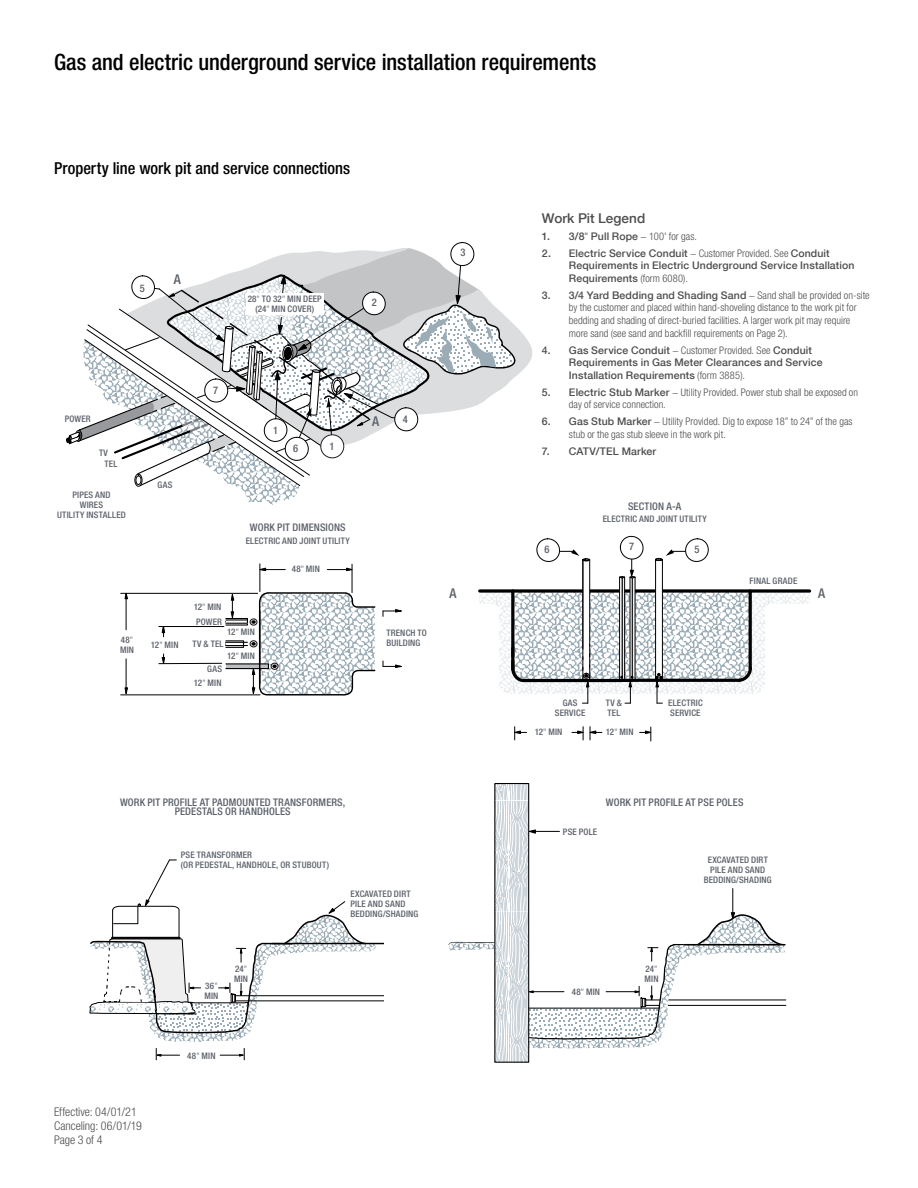
<style>
.page{position:relative;width:918px;height:1188px;background:#fff}
.page>*{position:absolute;margin:0;border:0;box-sizing:border-box;transform-origin:0 0}
.t1{font:500 condensed 22.5px "Helvetica Neue LT Com";letter-spacing:-.005em;color:#000}
.t2{font:500 condensed 16.5px "Helvetica Neue LT Com";color:#000}
.t3{font:500 13.5px "Helvetica Neue LT Com";letter-spacing:.005em;color:#4d4d4f}
.t4{font:500 condensed 13.5px "Helvetica Neue LT Com";color:#5b6069}
.t5{font:300 condensed 12px/14.4px "Helvetica Neue LT Com";color:#4d4d4f}
.t6{font:300 condensed 10.5px/12.6px "Helvetica Neue LT Com";color:#4d4d4f}
.t7{font:500 10.5px/12.6px "Helvetica Neue LT Com";letter-spacing:.01em;color:#4d4d4f}
.t8{font:500 condensed 10.5px/9.9px "Helvetica Neue LT Com";letter-spacing:.015em;color:#5b6069;text-align:center}
.t9{font:500 condensed 9px/9.9px "Helvetica Neue LT Com";letter-spacing:.02em;color:#5b6069}
.s1{font-weight:300}
.s2{font-weight:300;font-stretch:condensed}
.s3{font-weight:500;font-stretch:normal}
</style>
<div class="page">
<hr style="left:646px;top:1000px;width:140px;height:1px;background:#000">
<hr style="left:646px;top:1005px;width:140px;height:1px;background:#000">
<hr style="left:529px;top:831px;width:31px;height:1px;background:#000">
<svg style="left:529px;top:830px;width:7px;height:4px"></svg>
<svg style="left:496px;top:785px;width:31px;height:276px"></svg>
<div style="left:494px;top:783px;width:35px;height:280px;border:1px solid #000"></div>
<hr style="left:733px;top:889px;width:1px;height:30px;background:#000">
<svg style="left:448px;top:911px;width:337px;height:137px"></svg>
<hr style="left:529px;top:1008px;width:130px;height:1px;background:#000">
<hr style="left:236px;top:995px;width:170px;height:1px;background:#000">
<hr style="left:236px;top:1001px;width:170px;height:1px;background:#000">
<hr style="left:272px;top:943px;width:139px;height:1px;background:#000">
<div style="left:384px;top:933px;width:27px;height:76px;background:#fff"></div>
<svg style="left:220px;top:1048px;width:25px;height:12px"></svg>
<svg style="left:156px;top:1048px;width:24px;height:12px"></svg>
<svg style="left:89px;top:860px;width:287px;height:182px"></svg>
<svg style="left:519px;top:330px;width:14px;height:43px"></svg>
<svg style="left:640px;top:727px;width:12px;height:14px"></svg>
<svg style="left:514px;top:727px;width:13px;height:13px"></svg>
<svg style="left:572px;top:727px;width:30px;height:13px"></svg>
<svg style="left:66px;top:242px;width:453px;height:263px"></svg>
<hr style="left:121px;top:593px;width:137px;height:1px;background:#000">
<hr style="left:126px;top:659px;width:1px;height:34px;background:#000">
<svg style="left:124px;top:687px;width:4px;height:7px"></svg>
<hr style="left:126px;top:594px;width:1px;height:36px;background:#000">
<svg style="left:124px;top:592px;width:4px;height:7px"></svg>
<svg style="left:383px;top:661px;width:19px;height:7px"></svg>
<hr style="left:121px;top:695px;width:139px;height:1px;background:#000">
<svg style="left:383px;top:609px;width:19px;height:7px"></svg>
<svg style="left:161px;top:627px;width:5px;height:10px"></svg>
<svg style="left:161px;top:654px;width:5px;height:9px"></svg>
<hr style="left:159px;top:626px;width:65px;height:1px;background:#000">
<hr style="left:159px;top:663px;width:63px;height:1px;background:#000">
<svg style="left:225px;top:564px;width:151px;height:132px"></svg>
<svg style="left:478px;top:535px;width:334px;height:169px"></svg>
<div style="left:246px;top:293px;width:78px;height:22px;background:#fff"></div>
<h1 class="t1" style="left:54px;top:49px;width:544px">Gas and electric underground service installation requirements</h1>
<h2 class="t2" style="left:54px;top:158px;width:298px">Property line work pit and service connections</h2>
<p class="t8" style="left:140px;top:283px;width:7px">5</p>
<p class="t4" style="left:174px;top:271px;width:9px">A</p>
<p class="t9" style="left:248px;top:293px;width:76px;text-align:center">28<span class="s1">"</span> TO 32<span class="s1">"</span> MIN DEEP (24<span class="s1">"</span> MIN COVER)</p>
<p class="t8" style="left:372px;top:298px;width:7px">2</p>
<p class="t9" style="left:65px;top:414px;width:28px">POWER</p>
<p class="t9" style="left:99px;top:448px;width:10px">TV</p>
<p class="t9" style="left:105px;top:459px;width:14px">TEL</p>
<p class="t9" style="left:57px;top:490px;width:70px;text-align:center">PIPES AND<br>WIRES<br>UTILITY INSTALLED</p>
<p class="t9" style="left:120px;top:635px;width:16px">48<span class="s1">"<br></span>MIN</p>
<p class="t9" style="left:158px;top:480px;width:16px">GAS</p>
<p class="t9" style="left:151px;top:640px;width:29px">12<span class="s1">"</span> MIN</p>
<p class="t8" style="left:213px;top:385px;width:7px">7</p>
<p class="t8" style="left:273px;top:425px;width:7px">1</p>
<p class="t8" style="left:293px;top:443px;width:7px">6</p>
<p class="t8" style="left:330px;top:442px;width:7px">1</p>
<p class="t9" style="left:194px;top:602px;width:29px">12<span class="s1">"</span> MIN</p>
<p class="t8" style="left:250px;top:522px;width:97px">WORK PIT DIMENSIONS</p>
<p class="t9" style="left:246px;top:536px;width:106px">ELECTRIC AND JOINT UTILITY</p>
<p class="t9" style="left:292px;top:564px;width:30px">48<span class="s1">"</span> MIN</p>
<p class="t9" style="left:196px;top:617px;width:28px">POWER</p>
<p class="t9" style="left:193px;top:639px;width:33px">TV &amp; TEL</p>
<p class="t9" style="left:207px;top:663px;width:16px">GAS</p>
<p class="t9" style="left:227px;top:627px;width:29px">12<span class="s1">"</span> MIN</p>
<p class="t9" style="left:227px;top:651px;width:29px">12<span class="s1">"</span> MIN</p>
<p class="t9" style="left:194px;top:677px;width:29px">12<span class="s1">"</span> MIN</p>
<p class="t4" style="left:372px;top:413px;width:9px">A</p>
<p class="t8" style="left:403px;top:414px;width:7px">4</p>
<p class="t9" style="left:386px;top:628px;width:42px">TRENCH TO<br>BUILDING</p>
<p class="t8" style="left:460px;top:248px;width:7px">3</p>
<p class="t3" style="left:542px;top:210px;width:105px">Work Pit Legend</p>
<p class="t7" style="left:542px;top:230px;width:157px">1. 3/8<span class="s2">"</span> Pull Rope <span class="s2">− 100' for gas.</span></p>
<p class="t7" style="left:569px;top:247px;width:287px;text-indent:-27px">2. Electric Service Conduit <span class="s2">− Customer Provided. See</span> Conduit<br>Requirements in Electric Underground Service Installation<br>Requirements <span class="s2">(form 6080).</span></p>
<p class="t6" style="left:569px;top:289px;width:302px;text-indent:-27px"><span class="s3">3. 3/4 Yard Bedding and Shading Sand</span> − Sand shall be provided on-site by the customer and placed within hand-shoveling distance to the work pit for bedding and shading of direct-buried facilities. A larger work pit may require more sand (see sand and backfill requirements on Page 2).</p>
<p class="t7" style="left:569px;top:343px;width:255px;text-indent:-27px">4. Gas Service Conduit <span class="s2">− Customer Provided. See</span> Conduit<br>Requirements in Gas Meter Clearances and Service<br>Installation Requirements <span class="s2">(form 3885).</span></p>
<p class="t6" style="left:569px;top:386px;width:291px;text-indent:-27px"><span class="s3">5. Electric Stub Marker</span> − Utility Provided. Power stub shall be exposed on day of service connection.</p>
<p class="t6" style="left:569px;top:415px;width:285px;text-indent:-27px"><span class="s3">6. Gas Stub Marker</span> − Utility Provided. Dig to expose 18” to 24” of the gas stub or the gas stub sleeve in the work pit.</p>
<p class="t7" style="left:542px;top:445px;width:116px">7. CATV/TEL Marker</p>
<p class="t8" style="left:628px;top:501px;width:55px">SECTION A-A</p>
<p class="t8" style="left:545px;top:544px;width:7px">6</p>
<p class="t9" style="left:603px;top:514px;width:106px">ELECTRIC AND JOINT UTILITY</p>
<p class="t8" style="left:629px;top:541px;width:7px">7</p>
<p class="t8" style="left:695px;top:544px;width:7px">5</p>
<p class="t9" style="left:750px;top:576px;width:49px">FINAL GRADE</p>
<p class="t4" style="left:450px;top:586px;width:9px">A</p>
<p class="t4" style="left:818px;top:586px;width:9px">A</p>
<p class="t9" style="left:555px;top:698px;width:32px;text-align:center">GAS<br>SERVICE</p>
<p class="t9" style="left:606px;top:698px;width:18px">TV &amp;<br>TEL</p>
<p class="t9" style="left:535px;top:727px;width:29px">12<span class="s1">"</span> MIN</p>
<p class="t9" style="left:606px;top:727px;width:29px">12<span class="s1">"</span> MIN</p>
<p class="t9" style="left:668px;top:698px;width:36px">ELECTRIC<br>SERVICE</p>
<p class="t8" style="left:120px;top:797px;width:227px">WORK PIT PROFILE AT PADMOUNTED TRANSFORMERS,<br>PEDESTALS OR HANDHOLES</p>
<p class="t8" style="left:606px;top:797px;width:139px">WORK PIT PROFILE AT PSE POLES</p>
<p class="t5" style="left:54px;top:1104px;width:89px">Effective: 04/01/21<br>Canceling: 06/01/19<br>Page 3 of 4</p>
<p class="t9" style="left:181px;top:850px;width:150px">PSE TRANSFORMER<br>(OR PEDESTAL, HANDHOLE, OR STUBOUT)</p>
<p class="t9" style="left:350px;top:889px;width:70px">EXCAVATED DIRT<br>PILE AND SAND<br>BEDDING/SHADING</p>
<p class="t9" style="left:563px;top:827px;width:36px">PSE POLE</p>
<p class="t9" style="left:204px;top:981px;width:16px">36<span class="s1">"<br></span>MIN</p>
<p class="t9" style="left:234px;top:963px;width:16px">24<span class="s1">"<br></span>MIN</p>
<p class="t9" style="left:644px;top:964px;width:16px">24<span class="s1">"<br></span>MIN</p>
<p class="t9" style="left:572px;top:986px;width:30px">48<span class="s1">"</span> MIN</p>
<p class="t9" style="left:187px;top:1051px;width:30px">48<span class="s1">"</span> MIN</p>
<p class="t9" style="left:704px;top:855px;width:70px;text-align:center">EXCAVATED DIRT<br>PILE AND SAND<br>BEDDING/SHADING</p>
</div>
